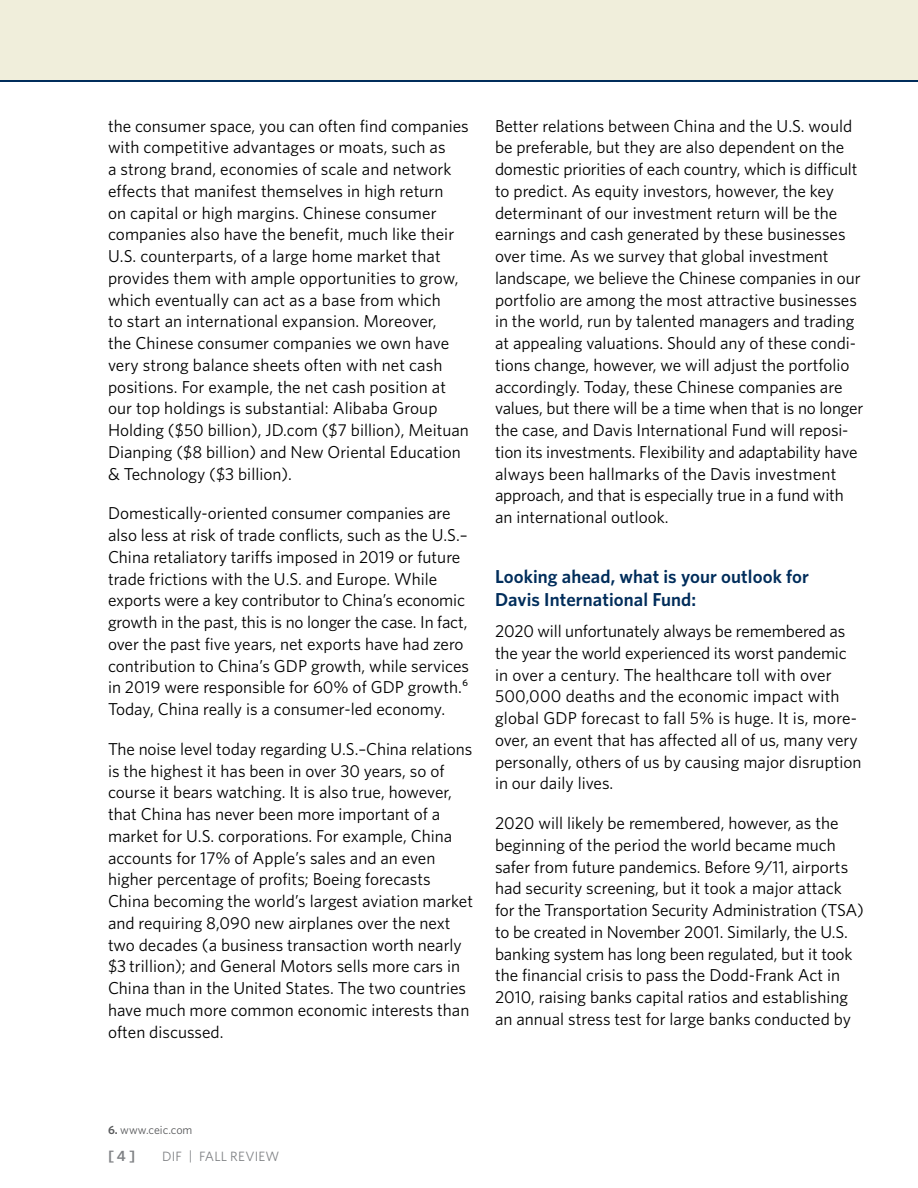
<style>
.page{position:relative;width:918px;height:1188px;background:#fff}
.page>*{position:absolute;margin:0;border:0;box-sizing:border-box;transform-origin:0 0}
.t1{font:600 18.75px/23.7px "Whitney";letter-spacing:.005em;color:#002d5b}
.Body{font:17.25px/21.8px "Whitney";color:#000}
.t2{font:600 15px "Whitney";color:#808285}
.t3{font:13.5px "Whitney";letter-spacing:.01em;color:#808285}
.Footnote_first{font:12px "Whitney";color:#58595b}
.s1{font-weight:600}
</style>
<div class="page">
<div style="left:0;top:0;width:918px;height:80px;background:#f0eedb"></div>
<hr style="left:0;top:80px;width:918px;height:2px;background:#002d5b">
<p class="Body" style="left:108px;top:114px;width:362px">the consumer space, you can often find companies with competitive advantages or moats, such as<br>a strong brand, economies of scale and network effects that manifest themselves in high return<br>on capital or high margins. Chinese consumer companies also have the benefit, much like their U.S. counterparts, of a large home market that provides them with ample opportunities to grow, which eventually can act as a base from which<br>to start an international expansion. Moreover,<br>the Chinese consumer companies we own have very strong balance sheets often with net cash positions. For example, the net cash position at our top holdings is substantial: Alibaba Group Holding ($50 billion), JD.com ($7 billion), Meituan Dianping ($8 billion) and New Oriental Education &amp; Technology ($3 billion).</p>
<p class="Body" style="left:108px;top:502px;width:363px">Domestically-oriented consumer companies are also less at risk of trade conflicts, such as the U.S.– China retaliatory tariffs imposed in 2019 or future trade frictions with the U.S. and Europe. While exports were a key contributor to China’s economic growth in the past, this is no longer the case. In fact, over the past five years, net exports have had zero contribution to China’s GDP growth, while services in 2019 were responsible for 60% of GDP growth.6<br>Today, China really is a consumer-led economy.</p>
<p class="Body" style="left:108px;top:738px;width:367px">The noise level today regarding U.S.–China relations is the highest it has been in over 30 years, so of course it bears watching. It is also true, however, that China has never been more important of a market for U.S. corporations. For example, China accounts for 17% of Apple’s sales and an even higher percentage of profits; Boeing forecasts China becoming the world’s largest aviation market and requiring 8,090 new airplanes over the next two decades (a business transaction worth nearly $3 trillion); and General Motors sells more cars in China than in the United States. The two countries have much more common economic interests than often discussed.</p>
<p class="Body" style="left:495px;top:114px;width:370px">Better relations between China and the U.S. would be preferable, but they are also dependent on the domestic priorities of each country, which is difficult to predict. As equity investors, however, the key determinant of our investment return will be the earnings and cash generated by these businesses over time. As we survey that global investment landscape, we believe the Chinese companies in our portfolio are among the most attractive businesses in the world, run by talented managers and trading at appealing valuations. Should any of these condi&shy;tions change, however, we will adjust the portfolio accordingly. Today, these Chinese companies are values, but there will be a time when that is no longer the case, and Davis International Fund will reposi&shy;tion its investments. Flexibility and adaptability have always been hallmarks of the Davis investment approach, and that is especially true in a fund with an international outlook.</p>
<h2 class="t1" style="left:495px;top:564px;width:316px">Looking ahead, what is your outlook for<br>Davis International Fund:</h2>
<p class="Body" style="left:495px;top:620px;width:368px">2020 will unfortunately always be remembered as the year the world experienced its worst pandemic in over a century. The healthcare toll with over 500,000 deaths and the economic impact with global GDP forecast to fall 5% is huge. It is, more&shy;over, an event that has affected all of us, many very personally, others of us by causing major disruption in our daily lives.</p>
<p class="Body" style="left:495px;top:812px;width:371px">2020 will likely be remembered, however, as the beginning of the period the world became much safer from future pandemics. Before 9/11, airports had security screening, but it took a major attack for the Transportation Security Administration (TSA) to be created in November 2001. Similarly, the U.S. banking system has long been regulated, but it took the financial crisis to pass the Dodd-Frank Act in 2010, raising banks capital ratios and establishing an annual stress test for large banks conducted by</p>
<p class="Footnote_first" style="left:108px;top:1122px;width:86px"><span class="s1">6.</span> www.ceic.com</p>
<p class="t2" style="left:108px;top:1146px;width:29px">[ 4 ]</p>
<p class="t3" style="left:162px;top:1147px;width:119px">DIF | FALL REVIEW</p>
</div>
